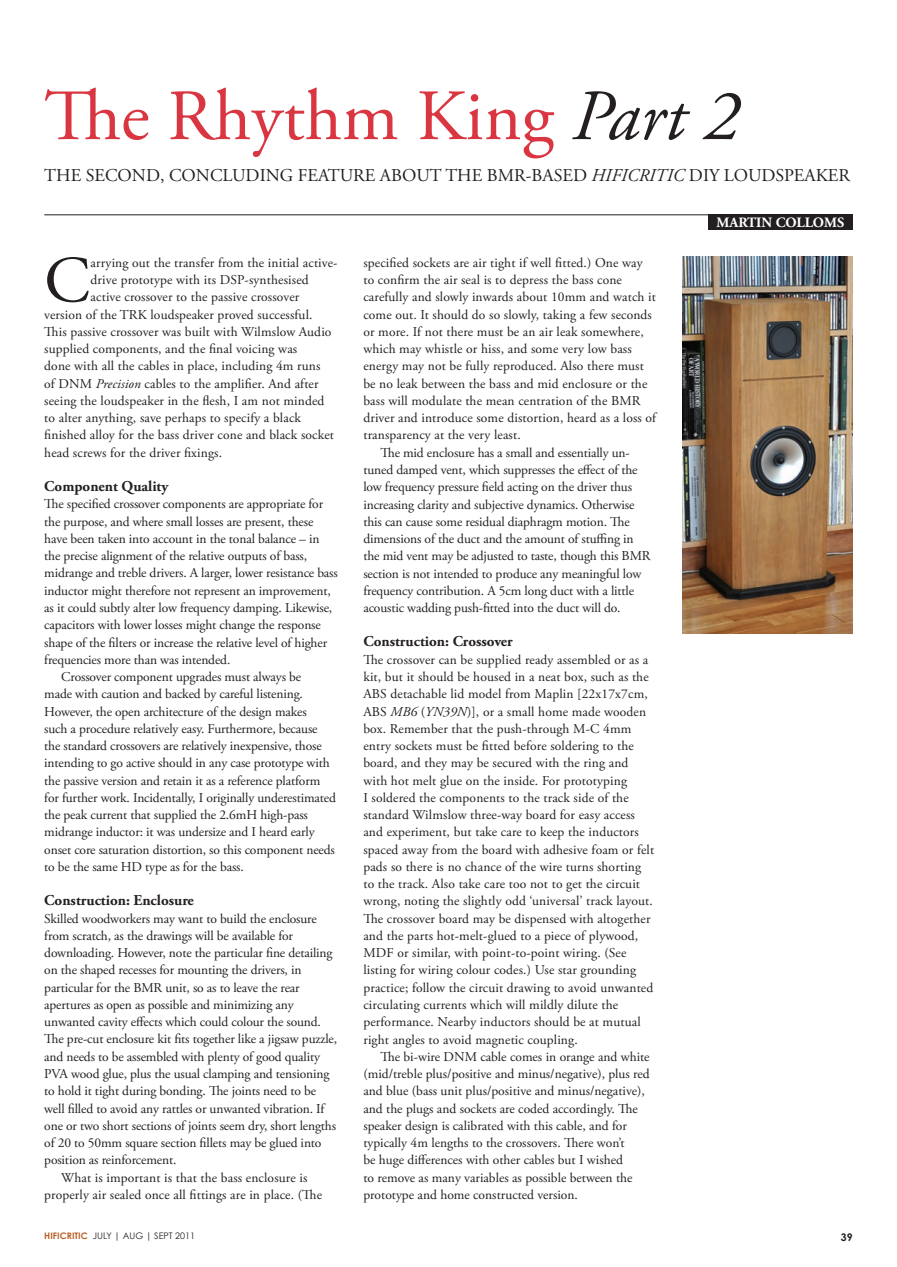
<style>
.page{position:relative;width:897px;height:1267px;background:#fff}
.page>*{position:absolute;margin:0;border:0;box-sizing:border-box;transform-origin:0 0}
.t1{font:72px "Adobe Garamond Pro";color:#da3641}
.t2{font:65.55px "Adobe Garamond Pro";color:#231f20}
.t3{font:18px "Adobe Garamond Pro";color:#231f20}
.t4{font:700 15px "Adobe Garamond Pro";color:#231f20}
.t5{font:700 14.25px "Adobe Garamond Pro";color:#fff}
.t6{font:13.5px/17.2px "Adobe Garamond Pro";color:#231f20}
.t7{font:700 10.5px "Century Gothic";color:#231f20}
.t8{font:9px "Century Gothic";color:#231f20}
.s1{font-style:italic;color:#231f20}
.s2{font-style:italic}
.s3{font-weight:700;color:#b95f26}
</style>
<div class="page">
<hr style="left:44px;top:214px;width:808px;height:1px;background:#231f20">
<img style="left:682px;top:257px;width:170px;height:376px">
<div style="left:708px;top:214px;width:144px;height:15px;background:#231f20"></div>
<h1 class="t1" style="left:44px;top:73px;width:696px">The Rhythm King <span class="s1">Part 2</span></h1>
<h3 class="t3" style="left:44px;top:164px;width:807px">THE SECOND, CONCLUDING FEATURE ABOUT THE BMR-BASED <span class="s2">HIFICRITIC</span> DIY LOUDSPEAKER</h3>
<h2 class="t2" style="left:44px;top:241px;width:47px">C</h2>
<p class="t6" style="left:91px;top:254px;width:248px">arrying out the transfer from the initial active-</p>
<p class="t6" style="left:91px;top:271px;width:219px">drive prototype with its DSP-synthesised</p>
<p class="t6" style="left:91px;top:289px;width:210px">active crossover to the passive crossover</p>
<p class="t6" style="left:44px;top:306px;width:270px">version of the TRK loudspeaker proved successful.</p>
<p class="t6" style="left:44px;top:323px;width:289px">This passive crossover was built with Wilmslow Audio</p>
<p class="t6" style="left:44px;top:340px;width:254px">supplied components, and the final voicing was</p>
<p class="t6" style="left:44px;top:358px;width:278px">done with all the cables in place, including 4m runs</p>
<p class="t6" style="left:44px;top:375px;width:276px">of DNM <span class="s2">Precision</span> cables to the amplifier. And after</p>
<p class="t6" style="left:44px;top:392px;width:282px">seeing the loudspeaker in the flesh, I am not minded</p>
<p class="t6" style="left:44px;top:409px;width:258px">to alter anything, save perhaps to specify a black</p>
<p class="t6" style="left:44px;top:427px;width:291px">finished alloy for the bass driver cone and black socket</p>
<p class="t6" style="left:44px;top:444px;width:179px">head screws for the driver fixings.</p>
<p class="t4" style="left:44px;top:477px;width:126px">Component Quality</p>
<p class="t6" style="left:44px;top:496px;width:280px">The specified crossover components are appropriate for</p>
<p class="t6" style="left:44px;top:513px;width:270px">the purpose, and where small losses are present, these</p>
<p class="t6" style="left:44px;top:530px;width:277px">have been taken into account in the tonal balance – in</p>
<p class="t6" style="left:44px;top:547px;width:264px">the precise alignment of the relative outputs of bass,</p>
<p class="t6" style="left:44px;top:565px;width:295px">midrange and treble drivers. A larger, lower resistance bass</p>
<p class="t6" style="left:44px;top:582px;width:288px">inductor might therefore not represent an improvement,</p>
<p class="t6" style="left:44px;top:599px;width:289px">as it could subtly alter low frequency damping. Likewise,</p>
<p class="t6" style="left:44px;top:616px;width:278px">capacitors with lower losses might change the response</p>
<p class="t6" style="left:44px;top:634px;width:284px">shape of the filters or increase the relative level of higher</p>
<p class="t6" style="left:44px;top:651px;width:187px">frequencies more than was intended.</p>
<p class="t6" style="left:61px;top:668px;width:241px">Crossover component upgrades must always be</p>
<p class="t6" style="left:44px;top:685px;width:260px">made with caution and backed by careful listening.</p>
<p class="t6" style="left:44px;top:703px;width:264px">However, the open architecture of the design makes</p>
<p class="t6" style="left:44px;top:720px;width:275px">such a procedure relatively easy. Furthermore, because</p>
<p class="t6" style="left:44px;top:737px;width:279px">the standard crossovers are relatively inexpensive, those</p>
<p class="t6" style="left:44px;top:755px;width:287px">intending to go active should in any case prototype with</p>
<p class="t6" style="left:44px;top:772px;width:277px">the passive version and retain it as a reference platform</p>
<p class="t6" style="left:44px;top:789px;width:293px">for further work. Incidentally, I originally underestimated</p>
<p class="t6" style="left:44px;top:806px;width:265px">the peak current that supplied the 2.6mH high-pass</p>
<p class="t6" style="left:44px;top:824px;width:272px">midrange inductor: it was undersize and I heard early</p>
<p class="t6" style="left:44px;top:841px;width:292px">onset core saturation distortion, so this component needs</p>
<p class="t6" style="left:44px;top:858px;width:201px">to be the same HD type as for the bass.</p>
<p class="t4" style="left:44px;top:891px;width:151px">Construction: Enclosure</p>
<p class="t6" style="left:44px;top:910px;width:274px">Skilled woodworkers may want to build the enclosure</p>
<p class="t6" style="left:44px;top:927px;width:250px">from scratch, as the drawings will be available for</p>
<p class="t6" style="left:44px;top:944px;width:290px">downloading. However, note the particular fine detailing</p>
<p class="t6" style="left:44px;top:961px;width:259px">on the shaped recesses for mounting the drivers, in</p>
<p class="t6" style="left:44px;top:979px;width:257px">particular for the BMR unit, so as to leave the rear</p>
<p class="t6" style="left:44px;top:996px;width:251px">apertures as open as possible and minimizing any</p>
<p class="t6" style="left:44px;top:1013px;width:278px">unwanted cavity effects which could colour the sound.</p>
<p class="t6" style="left:44px;top:1030px;width:294px">The pre-cut enclosure kit fits together like a jigsaw puzzle,</p>
<p class="t6" style="left:44px;top:1048px;width:277px">and needs to be assembled with plenty of good quality</p>
<p class="t6" style="left:44px;top:1065px;width:286px">PVA wood glue, plus the usual clamping and tensioning</p>
<p class="t6" style="left:44px;top:1082px;width:273px">to hold it tight during bonding. The joints need to be</p>
<p class="t6" style="left:44px;top:1099px;width:282px">well filled to avoid any rattles or unwanted vibration. If</p>
<p class="t6" style="left:44px;top:1117px;width:293px">one or two short sections of joints seem dry, short lengths</p>
<p class="t6" style="left:44px;top:1134px;width:279px">of 20 to 50mm square section fillets may be glued into</p>
<p class="t6" style="left:44px;top:1151px;width:134px">position as reinforcement.</p>
<p class="t6" style="left:61px;top:1169px;width:247px">What is important is that the bass enclosure is</p>
<p class="t6" style="left:44px;top:1186px;width:279px">properly air sealed once all fittings are in place. (The</p>
<p class="t6" style="left:363px;top:254px;width:281px">specified sockets are air tight if well fitted.) One way</p>
<p class="t6" style="left:363px;top:272px;width:260px">to confirm the air seal is to depress the bass cone</p>
<p class="t6" style="left:363px;top:289px;width:294px">carefully and slowly inwards about 10mm and watch it</p>
<p class="t6" style="left:363px;top:306px;width:290px">come out. It should do so slowly, taking a few seconds</p>
<p class="t6" style="left:363px;top:323px;width:282px">or more. If not there must be an air leak somewhere,</p>
<p class="t6" style="left:363px;top:341px;width:270px">which may whistle or hiss, and some very low bass</p>
<p class="t6" style="left:363px;top:358px;width:282px">energy may not be fully reproduced. Also there must</p>
<p class="t6" style="left:363px;top:375px;width:285px">be no leak between the bass and mid enclosure or the</p>
<p class="t6" style="left:363px;top:392px;width:278px">bass will modulate the mean centration of the BMR</p>
<p class="t6" style="left:363px;top:410px;width:294px">driver and introduce some distortion, heard as a loss of</p>
<p class="t6" style="left:363px;top:427px;width:159px">transparency at the very least.</p>
<p class="t6" style="left:380px;top:444px;width:251px">The mid enclosure has a small and essentially un-</p>
<p class="t6" style="left:363px;top:461px;width:276px">tuned damped vent, which suppresses the effect of the</p>
<p class="t6" style="left:363px;top:479px;width:270px">low frequency pressure field acting on the driver thus</p>
<p class="t6" style="left:363px;top:496px;width:272px">increasing clarity and subjective dynamics. Otherwise</p>
<p class="t6" style="left:363px;top:513px;width:268px">this can cause some residual diaphragm motion. The</p>
<p class="t6" style="left:363px;top:530px;width:272px">dimensions of the duct and the amount of stuffing in</p>
<p class="t6" style="left:363px;top:548px;width:288px">the mid vent may be adjusted to taste, though this BMR</p>
<p class="t6" style="left:363px;top:565px;width:279px">section is not intended to produce any meaningful low</p>
<p class="t6" style="left:363px;top:582px;width:272px">frequency contribution. A 5cm long duct with a little</p>
<p class="t6" style="left:363px;top:599px;width:259px">acoustic wadding push-fitted into the duct will do.</p>
<p class="t4" style="left:363px;top:633px;width:151px">Construction: Crossover</p>
<p class="t6" style="left:363px;top:651px;width:292px">The crossover can be supplied ready assembled or as a kit, but it should be housed in a neat box, such as the ABS detachable lid model from Maplin [22x17x7cm, ABS <span class="s2">MB6</span> (<span class="s2">YN39N</span>)], or a small home made wooden box. Remember that the push-through M-C 4mm entry sockets must be fitted before soldering to the board, and they may be secured with the ring and with hot melt glue on the inside. For prototyping<br>I soldered the components to the track side of the standard Wilmslow three-way board for easy access and experiment, but take care to keep the inductors spaced away from the board with adhesive foam or felt pads so there is no chance of the wire turns shorting to the track. Also take care too not to get the circuit wrong, noting the slightly odd ‘universal’ track layout.<br>The crossover board may be dispensed with altogether and the parts hot-melt-glued to a piece of plywood, MDF or similar, with point-to-point wiring. (See listing for wiring colour codes.) Use star grounding practice; follow the circuit drawing to avoid unwanted circulating currents which will mildly dilute the performance. Nearby inductors should be at mutual right angles to avoid magnetic coupling.</p>
<p class="t6" style="left:363px;top:1048px;width:288px;text-indent:17px">The bi-wire DNM cable comes in orange and white (mid/treble plus/positive and minus/negative), plus red and blue (bass unit plus/positive and minus/negative), and the plugs and sockets are coded accordingly. The speaker design is calibrated with this cable, and for typically 4m lengths to the crossovers. There won’t<br>be huge differences with other cables but I wished<br>to remove as many variables as possible between the prototype and home constructed version.</p>
<p class="t5" style="left:716px;top:214px;width:129px">MARTIN COLLOMS</p>
<p class="t8" style="left:44px;top:1230px;width:152px"><span class="s3">HIFICRITIC</span> JULY | AUG | SEPT 2011</p>
<p class="t7" style="left:840px;top:1229px;width:13px">39</p>
</div>
